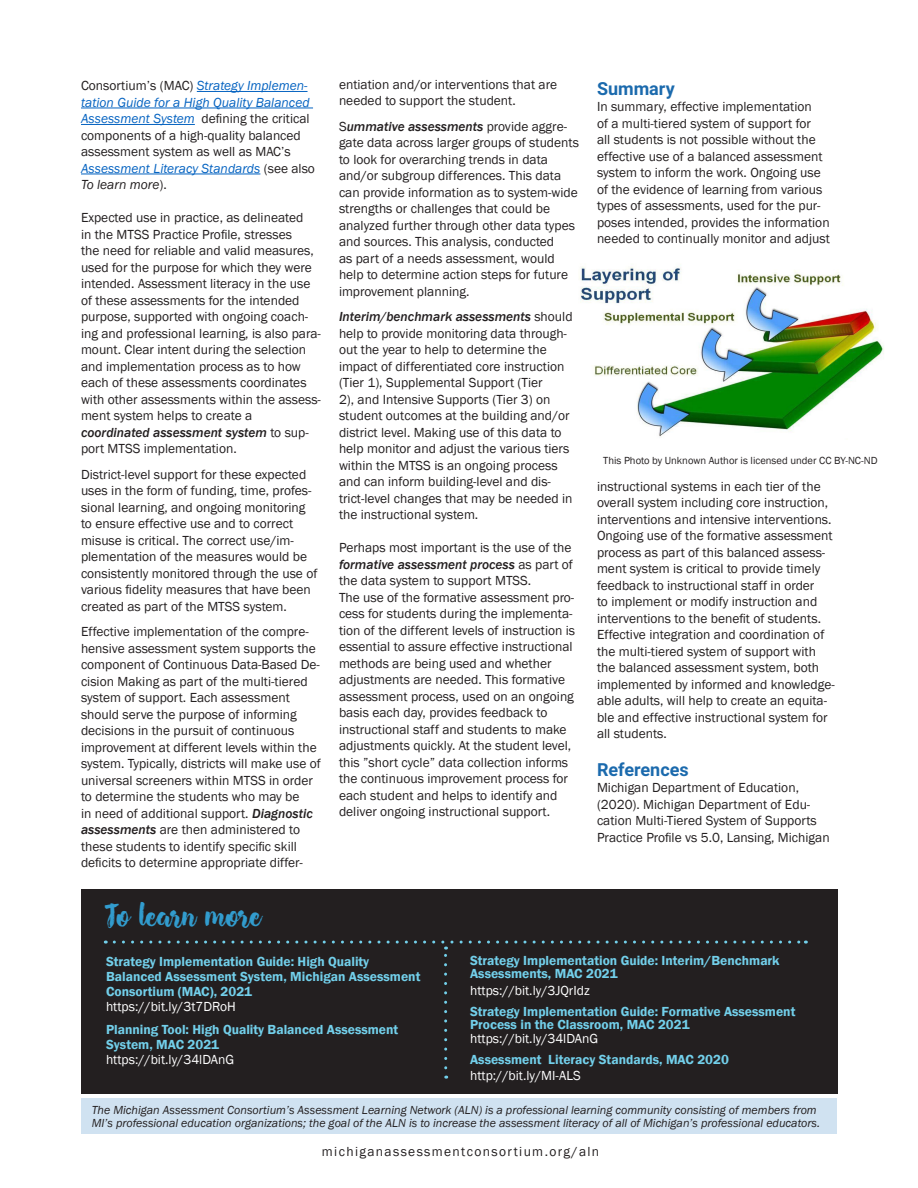
<style>
.page{position:relative;width:918px;height:1188px;background:#fff}
.page>*{position:absolute;margin:0;border:0;box-sizing:border-box;transform-origin:0 0}
.t1{font:30px "Hensa";color:#329cce}
.t2{font:700 18px "Roboto";color:#1b6aad}
.t3{font:13.5px/16.5px "Franklin Gothic";color:#231f20}
.t4{font:600 13.5px/15px "Franklin Gothic";color:#72cfea}
.t5{font:13.5px "Franklin Gothic";color:#fff}
.t6{font:13.5px "Franklin Gothic";letter-spacing:.1em;color:#231f20}
.t7{font:italic 12px/13.5px "Franklin Gothic";color:#231f20}
.t8{font:10.65px "Franklin Gothic";color:#231f20}
.s1{font-style:italic;color:#0563c1}
.s2{font-style:italic}
.s3{font-weight:500;font-style:italic}
</style>
<div class="page">
<div style="left:81px;top:1098px;width:756px;height:36px;background:#d0e2f1"></div>
<div style="left:81px;top:889px;width:756px;height:205px;background:#231f20"></div>
<svg style="left:114px;top:941px;width:692px;height:127px"></svg>
<hr style="left:197px;top:91px;width:111px;height:1px;background:#0563c1">
<hr style="left:81px;top:108px;width:232px;height:1px;background:#0563c1">
<hr style="left:81px;top:124px;width:114px;height:1px;background:#0563c1">
<hr style="left:81px;top:174px;width:179px;height:1px;background:#0563c1">
<img style="left:579px;top:266px;width:305px;height:171px">
<p class="t3" style="left:81px;top:78px;width:235px">Consortium’s (MAC) <span class="s1">Strategy Implemen&shy;tation Guide for a High Quality Balanced Assessment System</span> defining the critical components of a high-quality balanced assessment system as well as MAC’s <span class="s1">Assessment Literacy Standards</span> (see also <span class="s2">To learn more</span>).</p>
<p class="t3" style="left:81px;top:210px;width:241px">Expected use in practice, as delineated<br>in the MTSS Practice Profile, stresses<br>the need for reliable and valid measures, used for the purpose for which they were intended. Assessment literacy in the use of these assessments for the intended purpose, supported with ongoing coach&shy;ing and professional learning, is also para&shy;mount. Clear intent during the selection and implementation process as to how each of these assessments coordinates with other assessments within the assess&shy;ment system helps to create a <span class="s3">coordinated assessment system</span> to sup&shy;port MTSS implementation.</p>
<p class="t3" style="left:81px;top:466px;width:238px">District-level support for these expected uses in the form of funding, time, profes&shy;sional learning, and ongoing monitoring to ensure effective use and to correct misuse is critical. The correct use/im&shy;plementation of the measures would be consistently monitored through the use of various fidelity measures that have been created as part of the MTSS system.</p>
<p class="t3" style="left:81px;top:624px;width:241px">Effective implementation of the compre&shy;hensive assessment system supports the component of Continuous Data-Based De&shy;cision Making as part of the multi-tiered system of support. Each assessment should serve the purpose of informing decisions in the pursuit of continuous improvement at different levels within the system. Typically, districts will make use of</p>
<p class="t3" style="left:81px;top:772px;width:233px">universal screeners within MTSS in order to determine the students who may be in need of additional support. <span class="s3">Diagnostic assessments</span> are then administered to these students to identify specific skill deficits to determine appropriate differ-</p>
<p class="t3" style="left:339px;top:76px;width:220px">entiation and/or interventions that are needed to support the student.</p>
<p class="t3" style="left:339px;top:118px;width:242px">S<span class="s3">ummative assessments</span> provide aggre&shy;gate data across larger groups of students to look for overarching trends in data and/or subgroup differences. This data can provide information as to system-wide strengths or challenges that could be analyzed further through other data types and sources. This analysis, conducted<br>as part of a needs assessment, would help to determine action steps for future improvement planning.</p>
<p class="t3" style="left:339px;top:309px;width:235px"><span class="s3">Interim/benchmark assessments</span> should help to provide monitoring data through&shy;out the year to help to determine the impact of differentiated core instruction (Tier 1), Supplemental Support (Tier<br>2), and Intensive Supports (Tier 3) on student outcomes at the building and/or district level. Making use of this data to help monitor and adjust the various tiers within the MTSS is an ongoing process and can inform building-level and dis&shy;trict-level changes that may be needed in the instructional system.</p>
<p class="t3" style="left:339px;top:540px;width:235px;text-align:justify">Perhaps most important is the use of the <span class="s3">formative assessment process</span> as part of the data system to support MTSS.</p>
<p class="t3" style="left:339px;top:589px;width:238px">The use of the formative assessment pro&shy;cess for students during the implementa&shy;tion of the different levels of instruction is essential to assure effective instructional methods are being used and whether adjustments are needed. This formative assessment process, used on an ongoing basis each day, provides feedback to instructional staff and students to make adjustments quickly. At the student level, this ”short cycle” data collection informs the continuous improvement process for each student and helps to identify and deliver ongoing instructional support.</p>
<p class="t2" style="left:597px;top:75px;width:79px">Summary</p>
<p class="t3" style="left:597px;top:99px;width:235px">In summary, effective implementation<br>of a multi-tiered system of support for<br>all students is not possible without the effective use of a balanced assessment system to inform the work. Ongoing use of the evidence of learning from various types of assessments, used for the pur&shy;poses intended, provides the information needed to continually monitor and adjust</p>
<p class="t8" style="left:603px;top:453px;width:276px">This Photo by Unknown Author is licensed under CC BY-NC-ND</p>
<p class="t3" style="left:597px;top:478px;width:239px">instructional systems in each tier of the overall system including core instruction, interventions and intensive interventions.<br>Ongoing use of the formative assessment process as part of this balanced assess&shy;ment system is critical to provide timely feedback to instructional staff in order<br>to implement or modify instruction and interventions to the benefit of students.<br>Effective integration and coordination of the multi-tiered system of support with the balanced assessment system, both implemented by informed and knowledge&shy;able adults, will help to create an equita&shy;ble and effective instructional system for all students.</p>
<p class="t2" style="left:597px;top:756px;width:93px">References</p>
<p class="t3" style="left:597px;top:780px;width:234px">Michigan Department of Education, (2020). Michigan Department of Edu&shy;cation Multi-Tiered System of Supports Practice Profile vs 5.0, Lansing, Michigan</p>
<p class="t1" style="left:106px;top:902px;width:157px">To learn more</p>
<p class="t4" style="left:106px;top:954px;width:316px">Strategy Implementation Guide: High Quality<br>Balanced Assessment System, Michigan Assessment<br>Consortium (MAC), 2021</p>
<p class="t5" style="left:106px;top:998px;width:131px">https://bit.ly/3t7DRoH</p>
<p class="t4" style="left:106px;top:1022px;width:294px">Planning Tool: High Quality Balanced Assessment<br>System, MAC 2021</p>
<p class="t5" style="left:106px;top:1051px;width:130px">https://bit.ly/34lDAnG</p>
<p class="t4" style="left:470px;top:954px;width:311px;line-height:13.5px">Strategy Implementation Guide: Interim/Benchmark<br>Assessments, MAC 2021</p>
<p class="t5" style="left:470px;top:982px;width:121px">https://bit.ly/3JQrIdz</p>
<p class="t4" style="left:470px;top:1005px;width:327px;line-height:13.5px">Strategy Implementation Guide: Formative Assessment<br>Process in the Classroom, MAC 2021</p>
<p class="t5" style="left:470px;top:1030px;width:130px">https://bit.ly/34lDAnG</p>
<p class="t4" style="left:470px;top:1052px;width:260px">Assessment Literacy Standards, MAC 2020</p>
<p class="t5" style="left:470px;top:1067px;width:112px">http://bit.ly/MI-ALS</p>
<p class="t7" style="left:92px;top:1103px;width:730px">The Michigan Assessment Consortium’s Assessment Learning Network (ALN) is a professional learning community consisting of members from<br>MI’s professional education organizations; the goal of the ALN is to increase the assessment literacy of all of Michigan’s professional educators.</p>
<p class="t6" style="left:322px;top:1143px;width:279px">michiganassessmentconsortium.org/aln</p>
</div>
